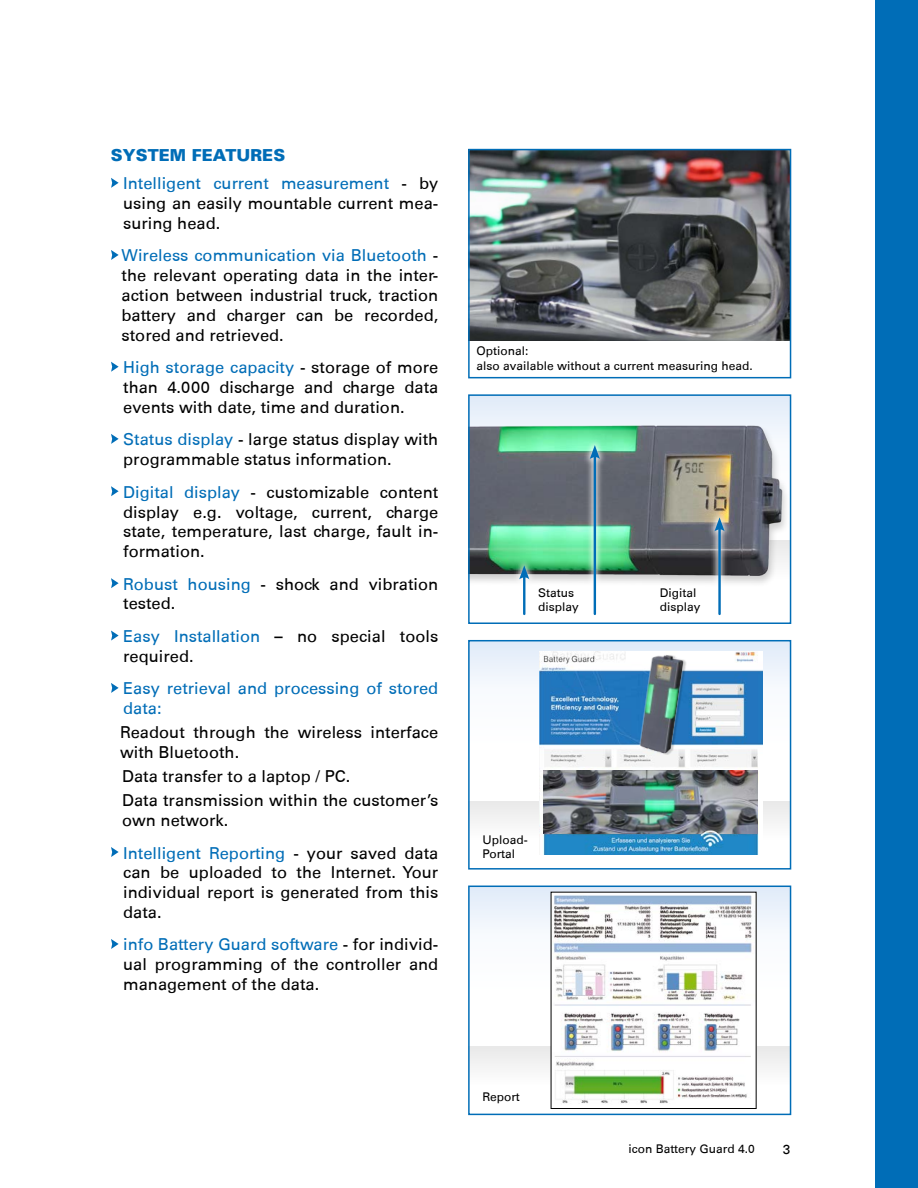
<style>
.page{position:relative;width:918px;height:1188px;background:#fff}
.page>*{position:absolute;margin:0;border:0;box-sizing:border-box;transform-origin:0 0}
.t1{font:16.5px/19.8px "Univers 55 Roman";color:#000;text-align:justify}
.t2{font:16.5px/19.8px "Univers 55 Roman";color:#006db7}
.t3{font:900 16.5px "Univers";color:#006db7}
.t4{font:13.5px "Univers 55 Roman";color:#000}
.t5{font:12px/14.4px "Univers 55 Roman";color:#000}
.s1{color:#006db7}
</style>
<div class="page">
<div style="left:875px;top:0;width:43px;height:1188px;background:#006db7"></div>
<svg style="left:471px;top:889px;width:317px;height:220px"></svg>
<div style="left:469px;top:1047px;width:322px;height:38px;background:#f3f3f3"></div>
<div style="left:468px;top:886px;width:323px;height:229px;border:2px solid #006db7"></div>
<img style="left:553px;top:894px;width:201px;height:213px">
<img style="left:471px;top:152px;width:317px;height:188px">
<div style="left:468px;top:149px;width:323px;height:229px;border:2px solid #006db7"></div>
<svg style="left:471px;top:643px;width:317px;height:212px"></svg>
<div style="left:469px;top:801px;width:322px;height:38px;background:#f3f3f3"></div>
<div style="left:468px;top:640px;width:323px;height:230px;border:2px solid #006db7"></div>
<img style="left:471px;top:397px;width:317px;height:186px">
<div style="left:468px;top:394px;width:323px;height:230px;border:2px solid #006db7"></div>
<img style="left:539px;top:652px;width:224px;height:202px">
<img style="left:544px;top:771px;width:214px;height:62px">
<img style="left:628px;top:644px;width:68px;height:114px">
<div style="left:707px;top:510px;width:25px;height:112px;background:#fff;opacity:.84"></div>
<hr style="left:718px;top:527px;width:3px;height:87px;background:#006db7">
<svg style="left:714px;top:517px;width:11px;height:14px"></svg>
<div style="left:512px;top:558px;width:25px;height:64px;background:#fff;opacity:.84"></div>
<hr style="left:523px;top:575px;width:2px;height:39px;background:#006db7">
<svg style="left:519px;top:565px;width:10px;height:14px"></svg>
<div style="left:582px;top:438px;width:25px;height:185px;background:#fff;opacity:.84"></div>
<hr style="left:594px;top:455px;width:2px;height:159px;background:#006db7">
<svg style="left:590px;top:445px;width:10px;height:14px"></svg>
<img style="left:700px;top:830px;width:25px;height:20px">
<svg style="left:111px;top:178px;width:8px;height:10px"></svg>
<svg style="left:111px;top:250px;width:8px;height:10px"></svg>
<svg style="left:111px;top:362px;width:8px;height:10px"></svg>
<svg style="left:111px;top:434px;width:8px;height:10px"></svg>
<svg style="left:111px;top:486px;width:8px;height:10px"></svg>
<svg style="left:111px;top:578px;width:8px;height:10px"></svg>
<svg style="left:111px;top:631px;width:8px;height:10px"></svg>
<svg style="left:111px;top:683px;width:8px;height:10px"></svg>
<svg style="left:111px;top:847px;width:8px;height:10px"></svg>
<svg style="left:111px;top:939px;width:8px;height:10px"></svg>
<p class="t3" style="left:111px;top:144px;width:176px">SYSTEM FEATURES</p>
<p class="t1" style="left:123px;top:174px;width:317px"><span class="s1">Intelligent current measurement</span> - by using an easily mountable current mea&shy;suring head.</p>
<p class="t1" style="left:122px;top:246px;width:318px"><span class="s1">Wireless communication via Bluetooth</span> - the relevant operating data in the inter&shy;action between industrial truck, traction battery and charger can be recorded, stored and retrieved.</p>
<p class="t1" style="left:123px;top:358px;width:317px"><span class="s1">High storage capacity</span> - storage of more than 4.000 discharge and charge data events with date, time and duration.</p>
<p class="t1" style="left:123px;top:430px;width:317px"><span class="s1">Status display</span> - large status display with programmable status information.</p>
<p class="t1" style="left:123px;top:482px;width:317px"><span class="s1">Digital display</span> - customizable content display e.g. voltage, current, charge state, temperature, last charge, fault in&shy;formation.</p>
<p class="t1" style="left:123px;top:574px;width:317px"><span class="s1">Robust housing</span> - shock and vibration tested.</p>
<p class="t1" style="left:123px;top:626px;width:317px"><span class="s1">Easy Installation</span> – no special tools required.</p>
<p class="t2" style="left:123px;top:679px;width:317px">Easy retrieval and processing of stored data:</p>
<p class="t1" style="left:120px;top:723px;width:320px">Readout through the wireless interface with Bluetooth.</p>
<p class="t1" style="left:122px;top:764px;width:318px;line-height:24px">Data transfer to a laptop / PC.<br>Data transmission within the customer’s</p>
<p class="t1" style="left:122px;top:804px;width:318px;line-height:32.5px">own network.<br><span class="s1">Intelligent Reporting</span> - your saved data</p>
<p class="t1" style="left:123px;top:863px;width:317px">can be uploaded to the Internet. Your individual report is generated from this data.</p>
<p class="t1" style="left:123px;top:935px;width:317px"><span class="s1">info Battery Guard software</span> - for individ&shy;ual programming of the controller and management of the data.</p>
<p class="t5" style="left:477px;top:344px;width:278px">Optional:<br>also available without a current measuring head.</p>
<p class="t5" style="left:538px;top:586px;width:42px">Status display</p>
<p class="t5" style="left:660px;top:586px;width:42px">Digital display</p>
<p class="t5" style="left:482px;top:832px;width:47px">Upload-<br>Portal</p>
<p class="t5" style="left:482px;top:1089px;width:39px">Report</p>
<p class="t5" style="left:628px;top:1142px;width:128px">icon Battery Guard 4.0</p>
<p class="t4" style="left:783px;top:1141px;width:9px">3</p>
</div>
